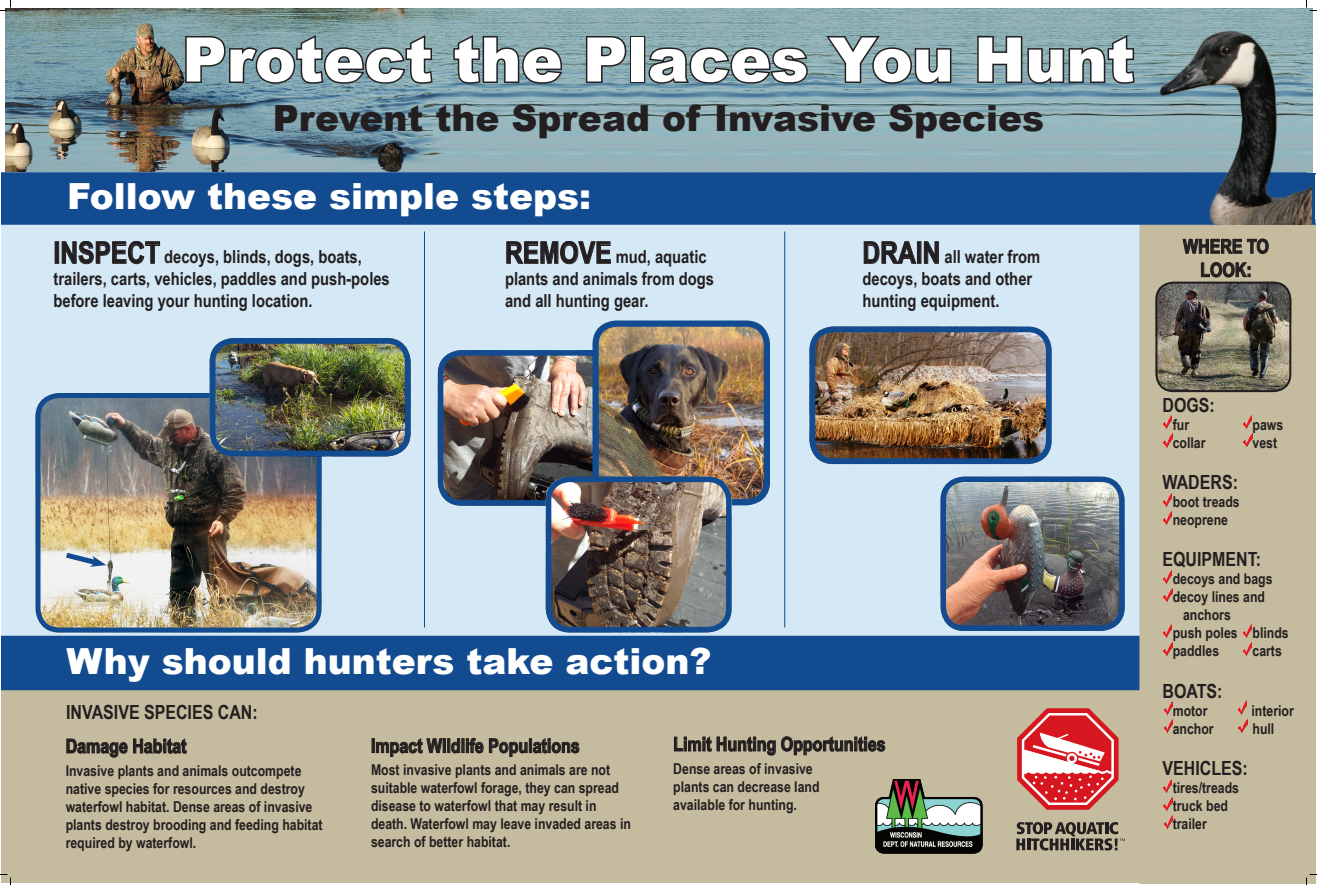
<style>
.page{position:relative;width:1317px;height:885px;background:#fff}
.page>*{position:absolute;margin:0;border:0;box-sizing:border-box;transform-origin:0 0}
.t1{font:900 61.5px "Arial";color:#fff}
.t2{font:900 36px "Arial";color:#fff}
.t3{font:900 36px "Arial";color:#231f20}
.t4{font:700 19.5px/23.4px "Arial Narrow";color:#231f20;text-align:center}
.t5{font:700 18px/21.6px "Arial Narrow";color:#231f20}
.t6{font:700 15px/18px "Arial Narrow";color:#231f20}
.s1{font-size:30px}
</style>
<div class="page">
<div style="left:2px;top:690px;width:1198px;height:194px;background:#c5bb9e"></div>
<img style="left:5px;top:9px;width:1308px;height:163px">
<div style="left:2px;top:226px;width:1138px;height:410px;background:#d4e8f5"></div>
<div style="left:55px;top:241px;width:4px;height:23px;border:1px solid #231f20"></div>
<svg style="left:61px;top:240px;width:100px;height:25px;background:#aab9c3"></svg>
<svg style="left:506px;top:237px;width:105px;height:28px;background:#aab9c3"></svg>
<svg style="left:863px;top:241px;width:54px;height:24px"></svg>
<div style="left:917px;top:241px;width:4px;height:23px;border:1px solid #231f20"></div>
<svg style="left:923px;top:241px;width:16px;height:23px"></svg>
<img style="left:810px;top:326px;width:242px;height:138px">
<div style="left:810px;top:326px;width:242px;height:138px;border:6px solid #134b90;border-radius:21px"></div>
<img style="left:940px;top:476px;width:185px;height:155px">
<div style="left:940px;top:476px;width:185px;height:155px;border:6px solid #134b90;border-radius:21px"></div>
<img style="left:438px;top:350px;width:155px;height:156px">
<div style="left:438px;top:350px;width:186px;height:156px;border:6px solid #134b90;border-radius:21px"></div>
<img style="left:596px;top:323px;width:174px;height:179px">
<div style="left:593px;top:320px;width:177px;height:185px;border:6px solid #134b90;border-radius:21px"></div>
<img style="left:546px;top:477px;width:186px;height:155px">
<div style="left:546px;top:477px;width:186px;height:155px;border:6px solid #134b90;border-radius:21px"></div>
<hr style="left:424px;top:232px;width:1px;height:396px;background:#134b90">
<hr style="left:784px;top:232px;width:1px;height:396px;background:#134b90">
<div style="left:2px;top:636px;width:1138px;height:54px;background:#134b90"></div>
<svg style="left:66px;top:738px;width:121px;height:20px"></svg>
<div style="left:372px;top:738px;width:3px;height:15px;border:1px solid #231f20"></div>
<svg style="left:376px;top:738px;width:67px;height:19px"></svg>
<div style="left:443px;top:738px;width:3px;height:15px;border:1px solid #231f20"></div>
<div style="left:447px;top:738px;width:3px;height:15px;border:1px solid #231f20"></div>
<svg style="left:451px;top:738px;width:129px;height:19px"></svg>
<div style="left:1140px;top:226px;width:176px;height:658px;background:#c5bb9e"></div>
<svg style="left:674px;top:736px;width:211px;height:20px"></svg>
<svg style="left:1016px;top:822px;width:109px;height:29px"></svg>
<svg style="left:1017px;top:708px;width:102px;height:102px"></svg>
<img style="left:876px;top:780px;width:106px;height:74px">
<svg style="left:1182px;top:238px;width:87px;height:17px"></svg>
<svg style="left:1200px;top:262px;width:51px;height:16px"></svg>
<img style="left:1155px;top:282px;width:136px;height:110px">
<div style="left:1155px;top:282px;width:136px;height:110px;border:2px solid #231f20;border-radius:17px"></div>
<img style="left:1163px;top:415px;width:10px;height:15px">
<img style="left:1163px;top:433px;width:10px;height:15px">
<img style="left:1243px;top:414px;width:10px;height:16px">
<img style="left:1243px;top:433px;width:10px;height:15px">
<img style="left:1162px;top:492px;width:11px;height:16px">
<img style="left:1163px;top:511px;width:10px;height:15px">
<img style="left:1163px;top:569px;width:10px;height:15px">
<img style="left:1163px;top:587px;width:10px;height:15px">
<img style="left:1163px;top:623px;width:10px;height:15px">
<img style="left:1163px;top:641px;width:10px;height:16px">
<img style="left:1242px;top:623px;width:11px;height:15px">
<img style="left:1243px;top:641px;width:10px;height:16px">
<img style="left:1163px;top:700px;width:11px;height:16px">
<img style="left:1164px;top:719px;width:10px;height:15px">
<img style="left:1238px;top:700px;width:10px;height:15px">
<img style="left:1238px;top:718px;width:10px;height:15px">
<img style="left:1163px;top:778px;width:10px;height:15px">
<img style="left:1163px;top:796px;width:10px;height:16px">
<img style="left:1163px;top:814px;width:10px;height:16px">
<div style="left:2px;top:172px;width:1314px;height:54px;background:#134b90"></div>
<img style="left:1159px;top:30px;width:153px;height:195px">
<img style="left:36px;top:393px;width:286px;height:240px">
<div style="left:36px;top:393px;width:286px;height:240px;border:5px solid #134b90;border-radius:22px"></div>
<svg style="left:61px;top:549px;width:45px;height:20px"></svg>
<img style="left:210px;top:338px;width:201px;height:118px">
<div style="left:210px;top:338px;width:201px;height:118px;border:6px solid #134b90;border-radius:21px"></div>
<svg style="left:184px;top:33px;width:250px;height:53px;background:#6b848b"></svg>
<svg style="left:452px;top:33px;width:113px;height:53px;background:#6b8389"></svg>
<svg style="left:584px;top:34px;width:44px;height:51px;background:#6e878c"></svg>
<div style="left:630px;top:36px;width:15px;height:47px;border:3px solid #231f20"></div>
<svg style="left:647px;top:45px;width:163px;height:41px;background:#63787d"></svg>
<svg style="left:823px;top:34px;width:130px;height:51px;background:#6f888e"></svg>
<svg style="left:976px;top:33px;width:160px;height:53px;background:#6e868c"></svg>
<svg style="left:0;top:0;width:11px;height:11px"></svg>
<svg style="left:0;top:874px;width:11px;height:11px"></svg>
<svg style="left:1306px;top:0;width:11px;height:11px"></svg>
<svg style="left:1306px;top:874px;width:11px;height:11px"></svg>
<p class="t1" style="left:182px;top:15px;width:954px">Protect the Places You Hunt</p>
<p class="t3" style="left:273px;top:92px;width:773px">Prevent the Spread of Invasive Species</p>
<p class="t2" style="left:67px;top:170px;width:526px">Follow these simple steps:</p>
<p class="t5" style="left:54px;top:245px;width:338px"><span class="s1">INSPECT</span> decoys, blinds, dogs, boats, trailers, carts, vehicles, paddles and push-poles before leaving your hunting location.</p>
<p class="t5" style="left:505px;top:245px;width:211px"><span class="s1">REMOVE</span> mud, aquatic plants and animals from dogs and all hunting gear.</p>
<p class="t5" style="left:862px;top:245px;width:179px"><span class="s1">DRAIN</span> all water from decoys, boats and other hunting equipment.</p>
<p class="t4" style="left:1183px;top:234px;width:87px">WHERE TO<br>LOOK:</p>
<p class="t2" style="left:66px;top:635px;width:646px">Why should hunters take action?</p>
<p class="t4" style="left:66px;top:699px;width:193px">INVASIVE SPECIES CAN:</p>
<p class="t4" style="left:66px;top:733px;width:122px">Damage Habitat</p>
<p class="t6" style="left:66px;top:761px;width:258px">Invasive plants and animals outcompete native species for resources and destroy waterfowl habitat. Dense areas of invasive plants destroy brooding and feeding habitat required by waterfowl.</p>
<p class="t4" style="left:371px;top:733px;width:210px">Impact WIldlife Populations</p>
<p class="t6" style="left:371px;top:760px;width:262px">Most invasive plants and animals are not suitable waterfowl forage, they can spread disease to waterfowl that may result in death. Waterfowl may leave invaded areas in search of better habitat.</p>
<p class="t4" style="left:673px;top:731px;width:214px">Limit Hunting Opportunities</p>
<p class="t6" style="left:673px;top:759px;width:148px">Dense areas of invasive plants can decrease land available for hunting.</p>
<p class="t4" style="left:1162px;top:392px;width:54px">DOGS:</p>
<p class="t6" style="left:1173px;top:415px;width:18px">fur</p>
<p class="t6" style="left:1252px;top:415px;width:32px">paws</p>
<p class="t6" style="left:1173px;top:433px;width:34px">collar</p>
<p class="t6" style="left:1252px;top:433px;width:26px">vest</p>
<p class="t4" style="left:1162px;top:470px;width:77px">WADERS:</p>
<p class="t6" style="left:1173px;top:492px;width:68px">boot treads</p>
<p class="t6" style="left:1173px;top:510px;width:57px">neoprene</p>
<p class="t4" style="left:1162px;top:547px;width:100px">EQUIPMENT:</p>
<p class="t6" style="left:1173px;top:569px;width:101px">decoys and bags</p>
<p class="t6" style="left:1173px;top:587px;width:94px">decoy lines and</p>
<p class="t6" style="left:1183px;top:605px;width:49px">anchors</p>
<p class="t6" style="left:1173px;top:623px;width:117px">push poles blinds paddles</p>
<p class="t6" style="left:1252px;top:641px;width:31px">carts</p>
<p class="t4" style="left:1162px;top:678px;width:62px">BOATS:</p>
<p class="t6" style="left:1173px;top:701px;width:36px">motor</p>
<p class="t6" style="left:1252px;top:701px;width:44px">interior</p>
<p class="t6" style="left:1173px;top:719px;width:43px">anchor</p>
<p class="t6" style="left:1252px;top:719px;width:23px">hull</p>
<p class="t4" style="left:1162px;top:756px;width:87px">VEHICLES:</p>
<p class="t6" style="left:1173px;top:778px;width:68px">tires/treads</p>
<p class="t6" style="left:1173px;top:796px;width:57px">truck bed</p>
<p class="t6" style="left:1173px;top:814px;width:36px">trailer</p>
</div>
